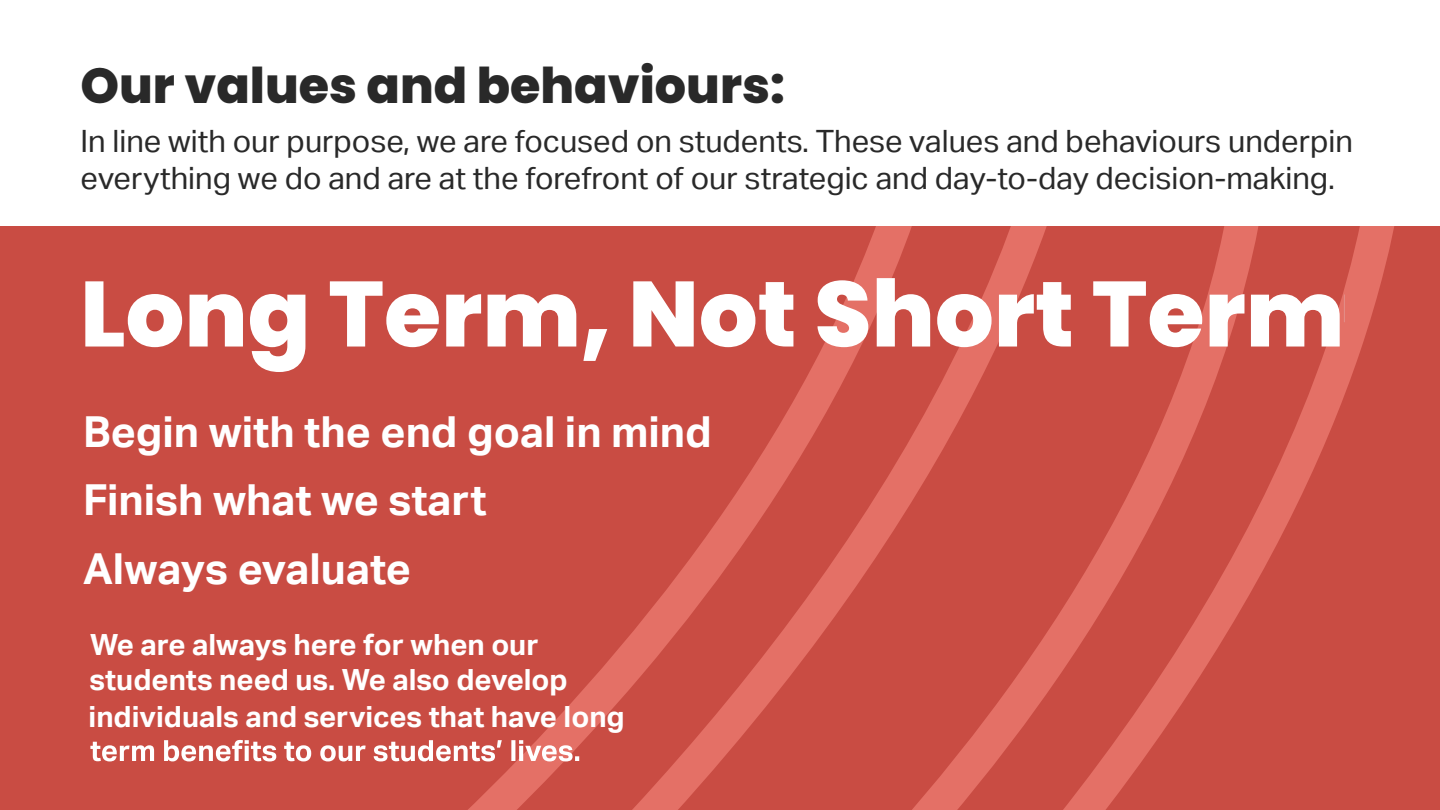
<style>
.page{position:relative;width:1440px;height:810px;background:#fff}
.page>*{position:absolute;margin:0;border:0;box-sizing:border-box;transform-origin:0 0}
.t1{font:800 92.47px "Poppins";color:#fff}
.t2{font:800 49.28px "Poppins";color:#292929}
.t3{font:700 42.75px/68.2px "Aktiv Grotesk";color:#fff}
.t4{font:30.75px/36.9px "Aktiv Grotesk";color:#292929}
.t5{font:700 29.17px/36px "Aktiv Grotesk";color:#fff}
</style>
<div class="page">
<div style="left:0;top:227px;width:1440px;height:583px;background:#c94c43"></div>
<svg style="left:256px;top:720px;width:300px;height:90px"></svg>
<svg style="left:556px;top:227px;width:838px;height:583px"></svg>
<svg style="left:90px;top:740px;width:489px;height:21px"></svg>
<h2 class="t2" style="left:80px;top:57px;width:706px">Our values and behaviours:</h2>
<p class="t4" style="left:80px;top:122px;width:1274px">In line with our purpose, we are focused on students. These values and behaviours underpin everything we do and are at the forefront of our strategic and day-to-day decision-making.</p>
<h1 class="t1" style="left:80px;top:261px;width:1266px">Long Term, Not Short Term</h1>
<h3 class="t3" style="left:83px;top:398px;width:630px">Begin with the end goal in mind<br>Finish what we start<br>Always evaluate</h3>
<p class="t5" style="left:89px;top:627px;width:538px">We are always here for when our students need us. We also develop individuals and services that have long</p>
</div>
